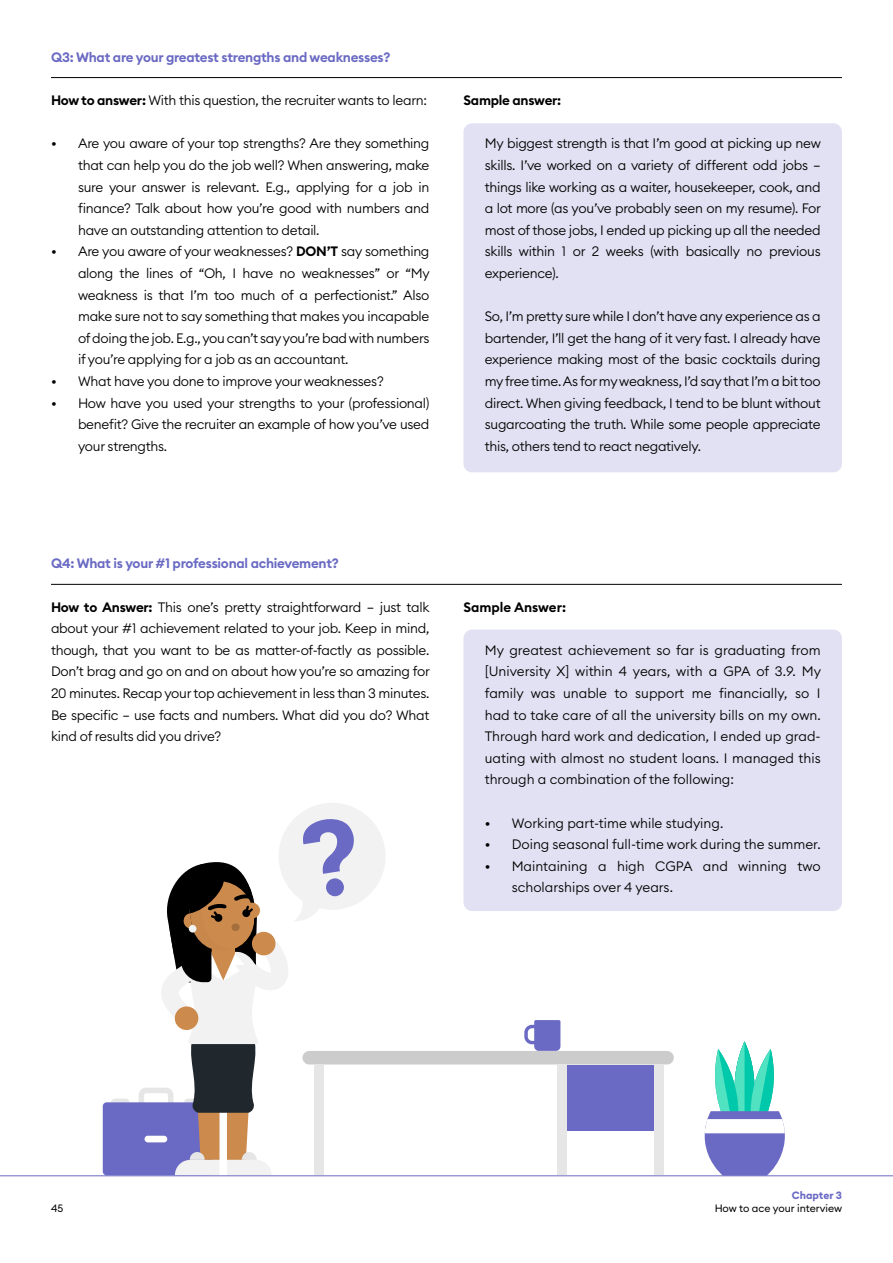
<style>
.page{position:relative;width:893px;height:1263px;background:#fff}
.page>*{position:absolute;margin:0;border:0;box-sizing:border-box;transform-origin:0 0}
.t1{font:300 13.5px/21.6px "Euclid Circular B";letter-spacing:-.02em;color:#000;text-align:justify}
.t2{font:300 13.5px/21.6px "Euclid Circular B";color:#000}
.t3{font:600 13.5px "Euclid Circular B";letter-spacing:-.02em;color:#6a6ac4}
.t4{font:600 13.5px "Euclid Circular B";letter-spacing:-.015em;color:#000}
.t5{font:10.5px "Euclid Circular B";color:#000}
.t6{font:700 10.5px "Euclid Circular B";color:#6a6ac4}
.t7{font:10.5px "Euclid Circular B";color:#020203}
.s1{font-weight:600}
</style>
<div class="page">
<div style="left:463px;top:123px;width:379px;height:349px;background:#e1e1f3;border-radius:9px"></div>
<hr style="left:51px;top:77px;width:791px;height:1px;background:#000">
<div style="left:463px;top:630px;width:379px;height:281px;background:#e1e1f3;border-radius:9px"></div>
<svg style="left:103px;top:803px;width:284px;height:372px"></svg>
<div style="left:326px;top:878px;width:18px;height:18px;background:#6a6ac4;border-radius:50%"></div>
<svg style="left:704px;top:1041px;width:81px;height:134px"></svg>
<div style="left:567px;top:1064px;width:87px;height:66px;background:#6a6ac4"></div>
<div style="left:302px;top:1051px;width:372px;height:13px;background:#ccc;border-radius:7px"></div>
<div style="left:655px;top:1064px;width:9px;height:111px;background:#e6e6e6"></div>
<div style="left:558px;top:1064px;width:9px;height:111px;background:#e6e6e6"></div>
<div style="left:315px;top:1064px;width:9px;height:111px;background:#e6e6e6"></div>
<svg style="left:524px;top:1020px;width:36px;height:31px"></svg>
<hr style="left:0;top:1175px;width:893px;height:1px;background:#6a6ac4">
<hr style="left:51px;top:584px;width:791px;height:1px;background:#000">
<p class="t3" style="left:51px;top:48px;width:341px">Q3: What are your greatest strengths and weaknesses?</p>
<p class="t1" style="left:51px;top:89px;width:378px"><span class="s1">How to answer:</span> With this question, the recruiter wants to learn:</p>
<p class="t1" style="left:78px;top:132px;width:353px;text-indent:-27px">• Are you aware of your top strengths? Are they something that can help you do the job well? When answering, make sure your answer is relevant. E.g., applying for a job in finance? Talk about how you’re good with numbers and have an outstanding attention to detail.</p>
<p class="t1" style="left:78px;top:240px;width:353px;text-indent:-27px">• Are you aware of your weaknesses? <span class="s1">DON’T</span> say something along the lines of “Oh, I have no weaknesses” or “My weakness is that I’m too much of a perfectionist.” Also make sure not to say something that makes you incapable of doing the job. E.g., you can’t say you’re bad with numbers if you’re applying for a job as an accountant.</p>
<p class="t1" style="left:51px;top:370px;width:334px">• What have you done to improve your weaknesses?</p>
<p class="t1" style="left:78px;top:392px;width:353px;text-indent:-27px">• How have you used your strengths to your (professional) benefit? Give the recruiter an example of how you’ve used your strengths.</p>
<p class="t4" style="left:463px;top:92px;width:99px">Sample answer:</p>
<p class="t1" style="left:485px;top:132px;width:338px">My biggest strength is that I’m good at picking up new skills. I’ve worked on a variety of different odd jobs – things like working as a waiter, housekeeper, cook, and a lot more (as you’ve probably seen on my resume). For most of those jobs, I ended up picking up all the needed skills within 1 or 2 weeks (with basically no previous experience).</p>
<p class="t1" style="left:485px;top:305px;width:337px">So, I’m pretty sure while I don’t have any experience as a bartender, I’ll get the hang of it very fast. I already have experience making most of the basic cocktails during my free time. As for my weakness, I’d say that I’m a bit too direct. When giving feedback, I tend to be blunt without sugarcoating the truth. While some people appreciate this, others tend to react negatively.</p>
<p class="t3" style="left:51px;top:555px;width:289px">Q4: What is your #1 professional achievement?</p>
<p class="t1" style="left:51px;top:596px;width:380px"><span class="s1">How to Answer:</span> This one’s pretty straightforward – just talk about your #1 achievement related to your job. Keep in mind, though, that you want to be as matter-of-factly as possible.<br>Don’t brag and go on and on about how you’re so amazing for 20 minutes. Recap your top achievement in less than 3 minutes.<br>Be specific – use facts and numbers. What did you do? What kind of results did you drive?</p>
<p class="t4" style="left:463px;top:598px;width:104px">Sample Answer:</p>
<p class="t1" style="left:485px;top:639px;width:338px">My greatest achievement so far is graduating from [University X] within 4 years, with a GPA of 3.9. My family was unable to support me financially, so I had to take care of all the university bills on my own.<br>Through hard work and dedication, I ended up grad&shy;uating with almost no student loans. I managed this through a combination of the following:</p>
<p class="t2" style="left:485px;top:812px;width:240px">• Working part-time while studying.</p>
<p class="t2" style="left:485px;top:833px;width:337px">• Doing seasonal full-time work during the summer.</p>
<p class="t2" style="left:512px;top:855px;width:310px;text-indent:-27px">• Maintaining a high CGPA and winning two scholarships over 4 years.</p>
<p class="t6" style="left:792px;top:1189px;width:52px">Chapter 3</p>
<p class="t7" style="left:51px;top:1201px;width:14px">45</p>
<p class="t5" style="left:715px;top:1201px;width:129px">How to ace your interview</p>
</div>
